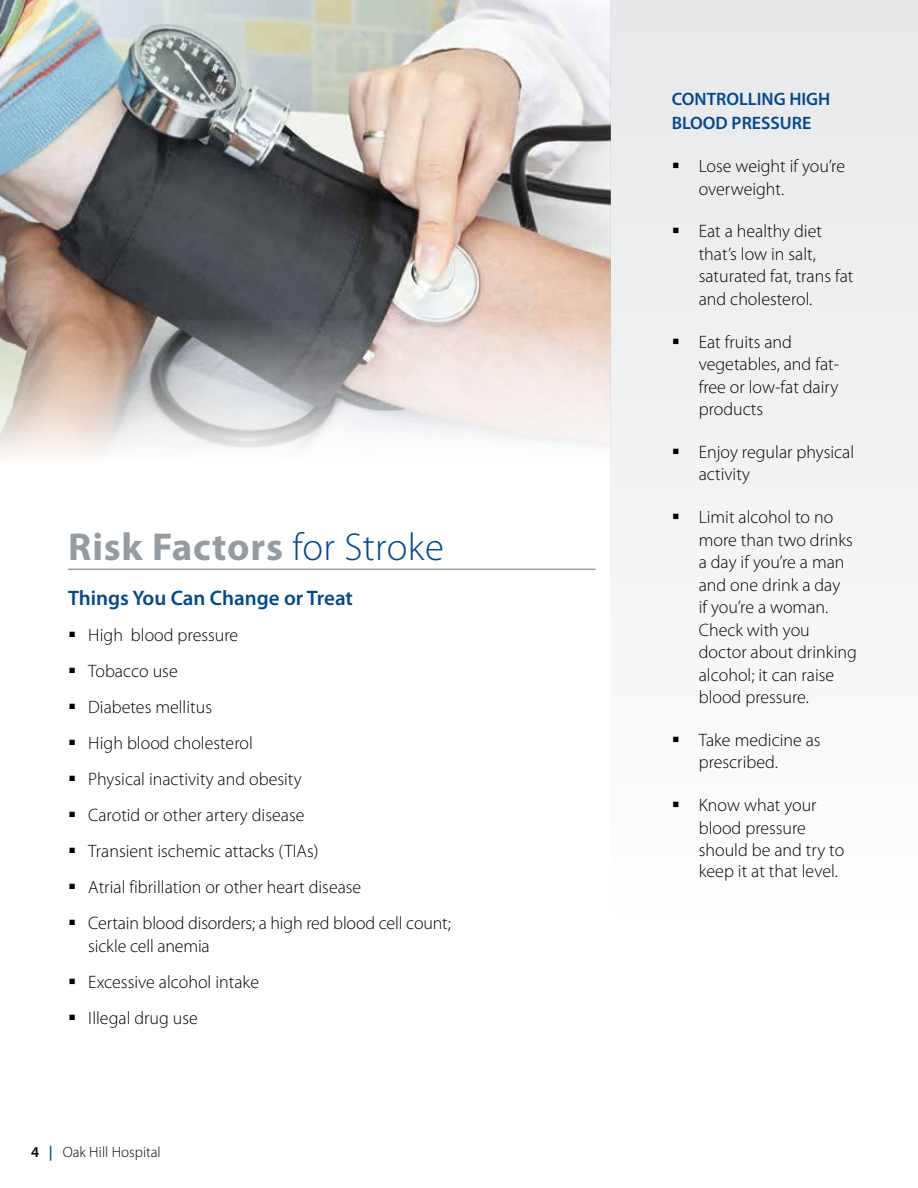
<style>
.page{position:relative;width:918px;height:1188px;background:#fff}
.page>*{position:absolute;margin:0;border:0;box-sizing:border-box;transform-origin:0 0}
.t1{font:700 39px "Myriad Pro";letter-spacing:.02em;color:#949ca1}
.t2{font:600 21px "Myriad Pro";color:#004990}
.t3{font:300 18px/22.5px "Myriad Pro";color:#000}
.t4{font:600 18px/24px "Myriad Pro";color:#004990}
.t5{font:300 15px "Myriad Pro";color:#000}
.s1{font-weight:300;color:#004990}
.s2{font-weight:600}
.s3{font-weight:600;color:#004990}
</style>
<div class="page">
<img style="left:0;top:0;width:611px;height:462px">
<div style="left:611px;top:0;width:307px;height:1126px;background:#f4f5f6"></div>
<hr style="left:68px;top:569px;width:528px;height:1px;background:#949ca1">
<hr style="left:917px;top:0;width:1px;height:427px;background:#fff">
<h1 class="t1" style="left:68px;top:521px;width:378px">Risk Factors <span class="s1">for Stroke</span></h1>
<p class="t2" style="left:68px;top:585px;width:286px">Things You Can Change or Treat</p>
<p class="t3" style="left:68px;top:624px;width:172px">▪ High blood pressure</p>
<p class="t3" style="left:68px;top:660px;width:111px">▪ Tobacco use</p>
<p class="t3" style="left:68px;top:696px;width:146px">▪ Diabetes mellitus</p>
<p class="t3" style="left:68px;top:732px;width:186px">▪ High blood cholesterol</p>
<p class="t3" style="left:68px;top:768px;width:235px">▪ Physical inactivity and obesity</p>
<p class="t3" style="left:68px;top:804px;width:238px">▪ Carotid or other artery disease</p>
<p class="t3" style="left:68px;top:840px;width:252px">▪ Transient ischemic attacks (TIAs)</p>
<p class="t3" style="left:68px;top:876px;width:295px">▪ Atrial fibrillation or other heart disease</p>
<p class="t3" style="left:88px;top:912px;width:364px;text-indent:-20px">▪ Certain blood disorders; a high red blood cell count; sickle cell anemia</p>
<p class="t3" style="left:68px;top:970px;width:193px">▪ Excessive alcohol intake</p>
<p class="t3" style="left:68px;top:1006px;width:131px">▪ Illegal drug use</p>
<p class="t5" style="left:31px;top:1143px;width:131px"><span class="s2">4</span> <span class="s3">|</span> Oak Hill Hospital</p>
<p class="t4" style="left:672px;top:87px;width:160px">CONTROLLING HIGH<br>BLOOD PRESSURE</p>
<p class="t3" style="left:699px;top:155px;width:148px;text-indent:-27px">▪ Lose weight if you’re overweight.</p>
<p class="t3" style="left:699px;top:220px;width:156px;text-indent:-27px">▪ Eat a healthy diet that’s low in salt, saturated fat, trans fat and cholesterol.</p>
<p class="t3" style="left:699px;top:330px;width:142px;text-indent:-27px">▪ Eat fruits and vegetables, and fat&shy;free or low-fat dairy products</p>
<p class="t3" style="left:699px;top:440px;width:157px;text-indent:-27px">▪ Enjoy regular physical activity</p>
<p class="t3" style="left:699px;top:506px;width:160px;text-indent:-27px">▪ Limit alcohol to no more than two drinks a day if you’re a man and one drink a day<br>if you’re a woman.<br>Check with you doctor about drinking alcohol; it can raise blood pressure.</p>
<p class="t3" style="left:699px;top:728px;width:123px;text-indent:-27px">▪ Take medicine as prescribed.</p>
<p class="t3" style="left:699px;top:794px;width:147px;text-indent:-27px">▪ Know what your blood pressure should be and try to</p>
<p class="t3" style="left:699px;top:859px;width:141px">keep it at that level.</p>
</div>
